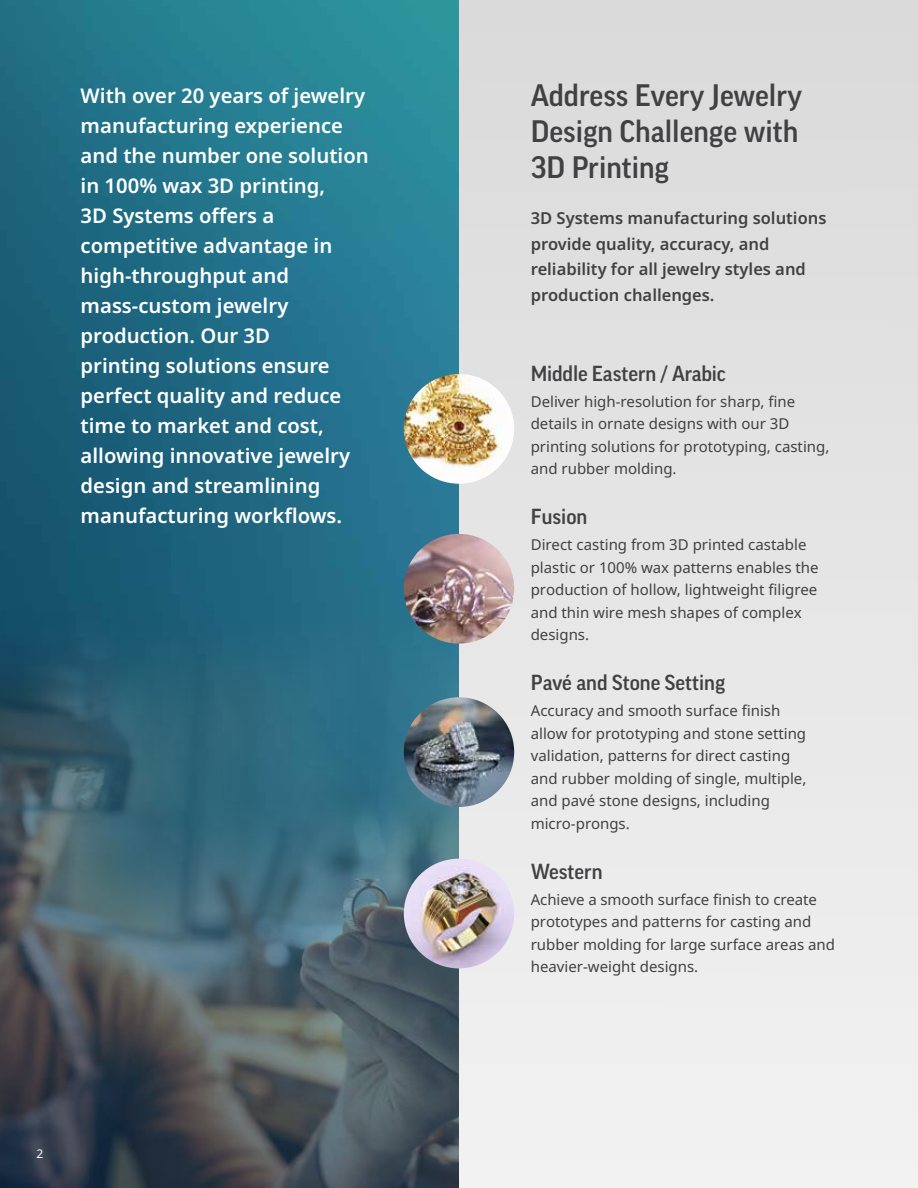
<style>
.page{position:relative;width:918px;height:1188px;background:#fff}
.page>*{position:absolute;margin:0;border:0;box-sizing:border-box;transform-origin:0 0}
.t1{font:500 30px/36px "Good Pro";color:#414042}
.t2{font:500 21px "Good Pro";color:#414042}
.t3{font:600 20.25px/30px "Noto Sans";color:#fff}
.t4{font:600 16.5px/25.5px "Noto Sans";color:#414042}
.t5{font:15px/22.5px "Noto Sans";color:#414042}
.t6{font:12px "Noto Sans";color:#fff}
</style>
<div class="page">
<svg style="left:459px;top:0;width:459px;height:1188px;fill:#e6e6e6"></svg>
<img style="left:0;top:0;width:459px;height:601px">
<img style="left:0;top:601px;width:459px;height:587px">
<img style="left:404px;top:534px;width:110px;height:110px;border-radius:55px">
<img style="left:404px;top:697px;width:110px;height:110px;border-radius:55px">
<img style="left:404px;top:859px;width:110px;height:109px;border-radius:55px">
<img style="left:404px;top:374px;width:110px;height:110px;border-radius:55px">
<p class="t3" style="left:81px;top:81px;width:290px">With over 20 years of jewelry manufacturing experience and the number one solution in 100% wax 3D printing,<br>3D Systems offers a competitive advantage in high-throughput and mass-custom jewelry production. Our 3D<br>printing solutions ensure perfect quality and reduce time to market and cost, allowing innovative jewelry design and streamlining manufacturing workflows.</p>
<p class="t6" style="left:36px;top:1145px;width:8px">2</p>
<h1 class="t1" style="left:531px;top:77px;width:273px">Address Every Jewelry<br>Design Challenge with<br>3D Printing</h1>
<p class="t4" style="left:531px;top:206px;width:297px">3D Systems manufacturing solutions provide quality, accuracy, and reliability for all jewelry styles and production challenges.</p>
<h2 class="t2" style="left:531px;top:361px;width:197px">Middle Eastern / Arabic</h2>
<p class="t5" style="left:531px;top:389px;width:300px">Deliver high-resolution for sharp, fine details in ornate designs with our 3D printing solutions for prototyping, casting, and rubber molding.</p>
<h2 class="t2" style="left:531px;top:505px;width:58px">Fusion</h2>
<p class="t5" style="left:531px;top:533px;width:289px">Direct casting from 3D printed castable plastic or 100% wax patterns enables the production of hollow, lightweight filigree and thin wire mesh shapes of complex designs.</p>
<h2 class="t2" style="left:531px;top:671px;width:196px">Pavé and Stone Setting</h2>
<p class="t5" style="left:531px;top:699px;width:277px">Accuracy and smooth surface finish allow for prototyping and stone setting validation, patterns for direct casting and rubber molding of single, multiple, and pavé stone designs, including micro-prongs.</p>
<h2 class="t2" style="left:531px;top:859px;width:73px">Western</h2>
<p class="t5" style="left:531px;top:887px;width:306px">Achieve a smooth surface finish to create prototypes and patterns for casting and rubber molding for large surface areas and heavier-weight designs.</p>
</div>
